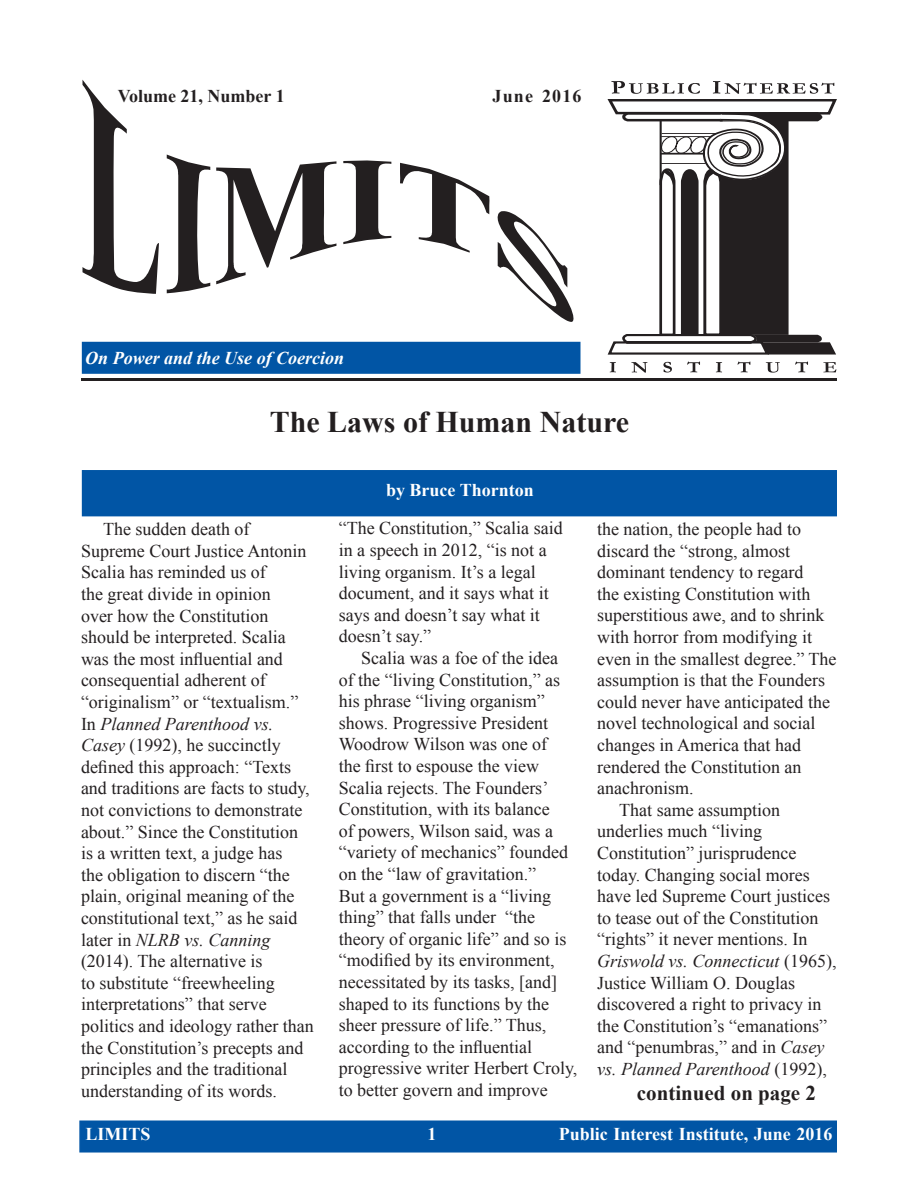
<style>
.page{position:relative;width:918px;height:1188px;background:#fff}
.page>*{position:absolute;margin:0;border:0;box-sizing:border-box;transform-origin:0 0}
.t1{font:700 30px "Times New Roman";color:#231f20}
.t2{font:700 21px "Times New Roman";color:#231f20}
.t3{font:18px/21.6px "Times New Roman";color:#231f20}
.t4{font:italic 18px "Times New Roman";color:#231f20}
.t5{font:700 18px "Times New Roman";color:#fff}
.t6{font:italic 700 18px "Times New Roman";color:#fff}
.t7{font:700 18px "Times New Roman";color:#231f20}
.t8{font:700 18px "Times New Roman";letter-spacing:.065em;color:#231f20}
.s1{font-style:italic}
.s2{font-style:normal}
</style>
<div class="page">
<div style="left:79px;top:1120px;width:758px;height:33px;background:#0155a5;border:2px solid #0155a5"></div>
<div style="left:82px;top:342px;width:498px;height:32px;background:#0155a5;border:2px solid #0155a5"></div>
<div style="left:82px;top:470px;width:755px;height:46px;background:#0155a5"></div>
<hr style="left:81px;top:378px;width:756px;height:3px;background:#231f20">
<svg style="left:610px;top:362px;width:6px;height:10px"></svg>
<svg style="left:631px;top:362px;width:16px;height:11px"></svg>
<svg style="left:663px;top:362px;width:9px;height:10px"></svg>
<svg style="left:687px;top:362px;width:13px;height:10px"></svg>
<svg style="left:716px;top:362px;width:6px;height:10px"></svg>
<svg style="left:737px;top:362px;width:13px;height:10px"></svg>
<svg style="left:766px;top:362px;width:14px;height:11px"></svg>
<svg style="left:795px;top:362px;width:13px;height:10px"></svg>
<svg style="left:823px;top:362px;width:13px;height:10px"></svg>
<svg style="left:607px;top:81px;width:230px;height:274px"></svg>
<svg style="left:82px;top:80px;width:77px;height:214px"></svg>
<svg style="left:167px;top:155px;width:43px;height:138px"></svg>
<svg style="left:216px;top:161px;width:120px;height:123px"></svg>
<svg style="left:343px;top:160px;width:48px;height:84px"></svg>
<svg style="left:400px;top:163px;width:174px;height:159px"></svg>
<p class="t7" style="left:118px;top:83px;width:169px">Volume 21, Number 1</p>
<p class="t8" style="left:493px;top:83px;width:90px">June 2016</p>
<p class="t6" style="left:85px;top:346px;width:261px">On Power and the Use of Coercion</p>
<h1 class="t1" style="left:270px;top:401px;width:361px">The Laws of Human Nature</h1>
<p class="t5" style="left:386px;top:477px;width:149px">by Bruce Thornton</p>
<p class="t3" style="left:81px;top:518px;width:234px;text-indent:22px">The sudden death of<br>Supreme Court Justice Antonin<br>Scalia has reminded us of<br>the great divide in opinion<br>over how the Constitution should be interpreted. Scalia was the most influential and consequential adherent of “originalism” or “textualism.”<br>In <span class="s1">Planned Parenthood vs.<br>Casey</span> (1992), he succinctly defined this approach: “Texts and traditions are facts to study, not convictions to demonstrate about.” Since the Constitution is a written text, a judge has<br>the obligation to discern “the plain, original meaning of the constitutional text,” as he said later in <span class="s1">NLRB vs. Canning </span>(2014). The alternative is<br>to substitute “freewheeling interpretations” that serve politics and ideology rather than the Constitution’s precepts and principles and the traditional understanding of its words.</p>
<p class="t3" style="left:339px;top:517px;width:225px">“The Constitution,” Scalia said in a speech in 2012, “is not a living organism. It’s a legal document, and it says what it says and doesn’t say what it doesn’t say.”</p>
<p class="t3" style="left:339px;top:647px;width:240px;text-indent:22px">Scalia was a foe of the idea of the “living Constitution,” as his phrase “living organism” shows. Progressive President<br>Woodrow Wilson was one of<br>the first to espouse the view<br>Scalia rejects. The Founders’<br>Constitution, with its balance<br>of powers, Wilson said, was a “variety of mechanics” founded on the “law of gravitation.”<br>But a government is a “living thing” that falls under “the theory of organic life” and so is “modified by its environment, necessitated by its tasks, [and] shaped to its functions by the sheer pressure of life.” Thus, according to the influential progressive writer Herbert Croly, to better govern and improve</p>
<p class="t3" style="left:597px;top:518px;width:205px">the nation, the people had to</p>
<p class="t3" style="left:597px;top:539px;width:194px">discard the “strong, almost</p>
<p class="t3" style="left:597px;top:561px;width:208px">dominant tendency to regard</p>
<p class="t3" style="left:597px;top:583px;width:215px">the existing Constitution with</p>
<p class="t3" style="left:597px;top:604px;width:229px">superstitious awe, and to shrink</p>
<p class="t3" style="left:597px;top:626px;width:216px">with horror from modifying it</p>
<p class="t3" style="left:597px;top:647px;width:241px">even in the smallest degree.” The</p>
<p class="t3" style="left:597px;top:669px;width:230px">assumption is that the Founders</p>
<p class="t3" style="left:597px;top:691px;width:234px">could never have anticipated the</p>
<p class="t3" style="left:597px;top:712px;width:220px">novel technological and social</p>
<p class="t3" style="left:597px;top:734px;width:205px">changes in America that had</p>
<p class="t3" style="left:597px;top:755px;width:206px">rendered the Constitution an</p>
<p class="t3" style="left:597px;top:777px;width:98px">anachronism.</p>
<p class="t3" style="left:619px;top:799px;width:162px">That same assumption</p>
<p class="t3" style="left:597px;top:820px;width:166px">underlies much “living</p>
<p class="t3" style="left:597px;top:842px;width:201px">Constitution” jurisprudence</p>
<p class="t3" style="left:597px;top:863px;width:214px">today. Changing social mores</p>
<p class="t3" style="left:597px;top:885px;width:234px">have led Supreme Court justices</p>
<p class="t3" style="left:597px;top:907px;width:223px">to tease out of the Constitution</p>
<p class="t3" style="left:597px;top:928px;width:212px">“rights” it never mentions. In</p>
<p class="t4" style="left:597px;top:949px;width:241px">Griswold vs. Connecticut <span class="s2">(1965),</span></p>
<p class="t3" style="left:597px;top:971px;width:199px">Justice William O. Douglas</p>
<p class="t3" style="left:597px;top:993px;width:226px">discovered a right to privacy in</p>
<p class="t3" style="left:597px;top:1015px;width:231px">the Constitution’s “emanations”</p>
<p class="t3" style="left:597px;top:1036px;width:229px">and “penumbras,” and in <span class="s1">Casey</span></p>
<p class="t4" style="left:597px;top:1057px;width:231px">vs. Planned Parenthood <span class="s2">(1992),</span></p>
<p class="t2" style="left:637px;top:1079px;width:181px">continued on page 2</p>
<p class="t5" style="left:86px;top:1121px;width:67px">LIMITS</p>
<p class="t5" style="left:428px;top:1121px;width:10px">1</p>
<p class="t5" style="left:559px;top:1121px;width:275px">Public Interest Institute, June 2016</p>
</div>
